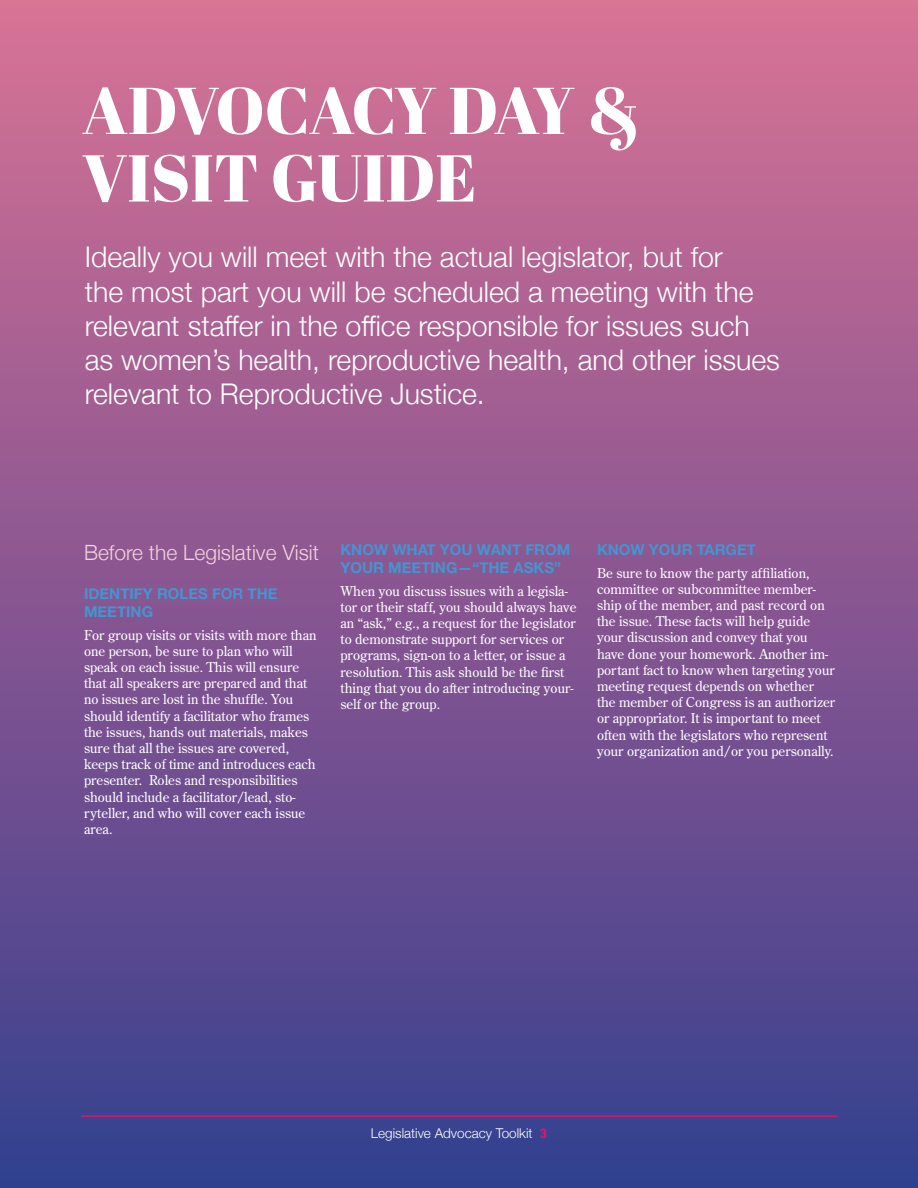
<style>
.page{position:relative;width:918px;height:1188px;background:#fff}
.page>*{position:absolute;margin:0;border:0;box-sizing:border-box;transform-origin:0 0}
.t1{font:66px/67.5px "Abril Fatface";color:#fff}
.t2{font:300 28.5px/34.2px "Helvetica Neue";color:#fff}
.t3{font:300 21px "Helvetica Neue";color:#f4d2da}
.t4{font:700 15px/18px "Helvetica Neue";color:#4495d1}
.t5{font:13.5px/16.2px "Century Old Style Std";color:#fff}
.t6{font:300 13.5px "Helvetica Neue";color:#fff}
.s1{font-weight:900;font-stretch:condensed;color:#cd1b71}
</style>
<div class="page">
<div style="left:0;top:0;width:918px;height:1188px;background:linear-gradient(to bottom,#da7195,#353e8e)"></div>
<hr style="left:81px;top:1115px;width:756px;height:2px;background:#cd1b71">
<h1 class="t1" style="left:82px;top:75px;width:560px">ADVOCACY DAY &amp;<br>VISIT GUIDE</h1>
<p class="t2" style="left:85px;top:238px;width:697px">Ideally you will meet with the actual legislator, but for<br>the most part you will be scheduled a meeting with the relevant staffer in the office responsible for issues such as women’s health, reproductive health, and other issues relevant to Reproductive Justice.</p>
<h3 class="t3" style="left:84px;top:536px;width:237px">Before the Legislative Visit</h3>
<p class="t4" style="left:84px;top:585px;width:195px">IDENTIFY ROLES FOR THE<br>MEETING</p>
<p class="t5" style="left:84px;top:626px;width:234px">For group visits or visits with more than one person, be sure to plan who will speak on each issue. This will ensure that all speakers are prepared and that no issues are lost in the shuffle. You should identify a facilitator who frames the issues, hands out materials, makes sure that all the issues are covered, keeps track of time and introduces each presenter. Roles and responsibilities should include a facilitator/lead, sto&shy;ryteller, and who will cover each issue area.</p>
<p class="t4" style="left:340px;top:541px;width:231px">KNOW WHAT YOU WANT FROM<br>YOUR MEETING—“THE ASKS”</p>
<p class="t5" style="left:340px;top:582px;width:237px">When you discuss issues with a legisla&shy;tor or their staff, you should always have an “ask,” e.g., a request for the legislator to demonstrate support for services or programs, sign-on to a letter, or issue a resolution. This ask should be the first thing that you do after introducing your&shy;self or the group.</p>
<p class="t4" style="left:597px;top:541px;width:160px">KNOW YOUR TARGET</p>
<p class="t5" style="left:597px;top:564px;width:240px">Be sure to know the party affiliation, committee or subcommittee member&shy;ship of the member, and past record on the issue. These facts will help guide your discussion and convey that you have done your homework. Another im&shy;portant fact to know when targeting your meeting request depends on whether the member of Congress is an authorizer or appropriator. It is important to meet often with the legislators who represent your organization and/or you personally.</p>
<p class="t6" style="left:371px;top:1123px;width:178px">Legislative Advocacy Toolkit <span class="s1">3</span></p>
</div>
